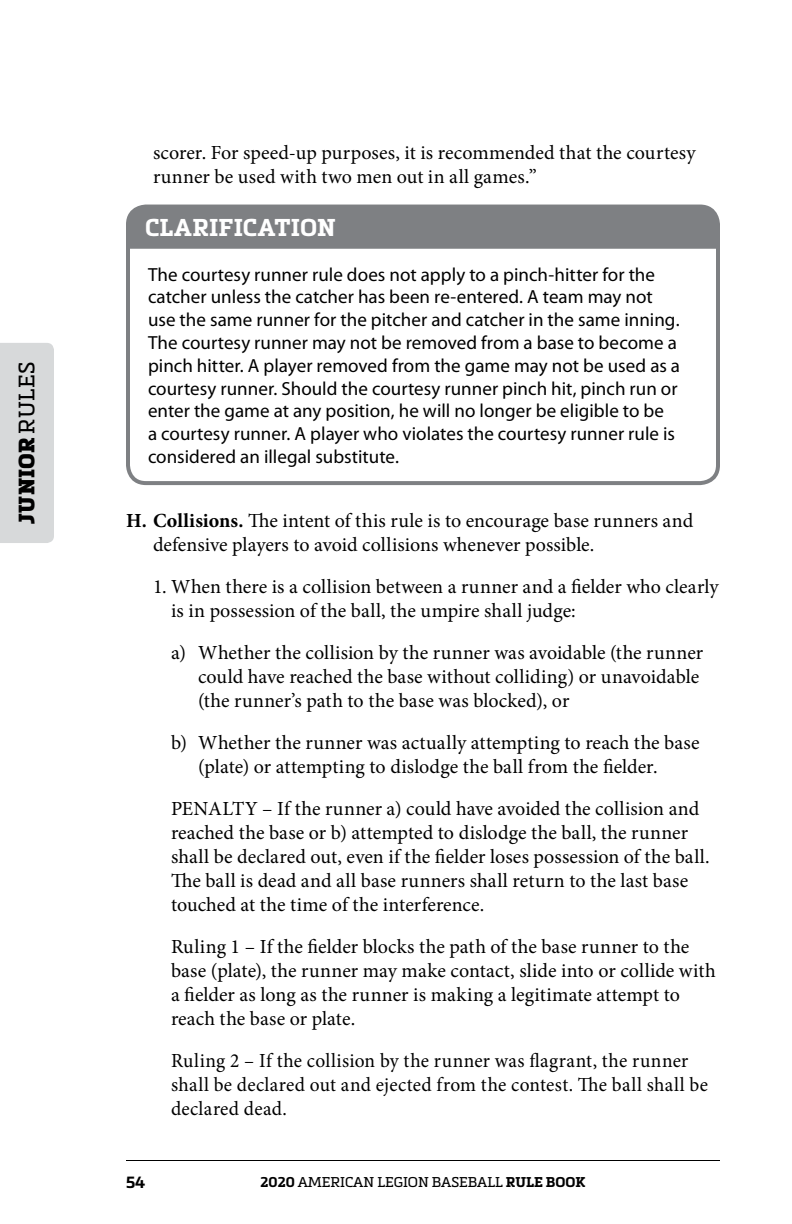
<style>
.page{position:relative;width:792px;height:1224px;background:#fff}
.page>*{position:absolute;margin:0;border:0;box-sizing:border-box;transform-origin:0 0}
.t1{font:700 24px "Metronic Slab Pro";letter-spacing:.01em;color:#fff}
.t2{font:900 22px "Metronic Slab Pro";letter-spacing:.015em;color:#000}
.Rule_-_1{font:20px/24px "Minion Pro";letter-spacing:.005em;color:#000}
.Rule_-_a{font:20px/24px "Minion Pro";letter-spacing:.005em;color:#000}
.Rule_-_A{font:20px/24px "Minion Pro";letter-spacing:.005em;color:#000}
.t3{font:19px/22.8px "Myriad Pro";color:#000}
.t4{font:700 16px "Metronic Slab Pro";color:#000}
.t5{font:14px "Metronic Slab Pro";color:#000}
.s1{font-weight:400}
.s2{font-weight:700}
</style>
<div class="page">
<hr style="left:126px;top:1160px;width:594px;height:1px;background:#000">
<div style="left:0;top:343px;width:54px;height:200px;background:#d7d9da"></div>
<svg style="left:126px;top:251px;width:594px;height:235px"></svg>
<svg style="left:126px;top:204px;width:594px;height:47px;background:#86888b"></svg>
<p class="t2" style="left:14px;top:524px;width:163px;rotate:-90deg">JUNIOR <span class="s1">RULES</span></p>
<p class="Rule_-_A" style="left:153px;top:140px;width:544px">scorer. For speed-up purposes, it is recommended that the courtesy runner be used with two men out in all games.”</p>
<p class="t1" style="left:145px;top:212px;width:192px">CLARIFICATION</p>
<p class="t3" style="left:148px;top:263px;width:534px">The courtesy runner rule does not apply to a pinch-hitter for the catcher unless the catcher has been re-entered. A team may not use the same runner for the pitcher and catcher in the same inning.<br>The courtesy runner may not be removed from a base to become a pinch hitter. A player removed from the game may not be used as a courtesy runner. Should the courtesy runner pinch hit, pinch run or enter the game at any position, he will no longer be eligible to be<br>a courtesy runner. A player who violates the courtesy runner rule is considered an illegal substitute.</p>
<p class="Rule_-_A" style="left:153px;top:509px;width:542px;text-indent:-27px"><span class="s2">H. Collisions.</span> The intent of this rule is to encourage base runners and defensive players to avoid collisions whenever possible.</p>
<p class="Rule_-_1" style="left:171px;top:575px;width:549px;text-indent:-18px">1. When there is a collision between a runner and a fielder who clearly is in possession of the ball, the umpire shall judge:</p>
<p class="Rule_-_a" style="left:198px;top:641px;width:507px;text-indent:-27px">a) Whether the collision by the runner was avoidable (the runner could have reached the base without colliding) or unavoidable (the runner’s path to the base was blocked), or</p>
<p class="Rule_-_a" style="left:198px;top:731px;width:503px;text-indent:-27px">b) Whether the runner was actually attempting to reach the base (plate) or attempting to dislodge the ball from the fielder.</p>
<p class="Rule_-_1" style="left:171px;top:797px;width:538px">PENALTY – If the runner a) could have avoided the collision and reached the base or b) attempted to dislodge the ball, the runner shall be declared out, even if the fielder loses possession of the ball.<br>The ball is dead and all base runners shall return to the last base touched at the time of the interference.</p>
<p class="Rule_-_1" style="left:171px;top:935px;width:546px">Ruling 1 – If the fielder blocks the path of the base runner to the base (plate), the runner may make contact, slide into or collide with a fielder as long as the runner is making a legitimate attempt to reach the base or plate.</p>
<p class="Rule_-_1" style="left:171px;top:1049px;width:538px">Ruling 2 – If the collision by the runner was flagrant, the runner shall be declared out and ejected from the contest. The ball shall be declared dead.</p>
<p class="t4" style="left:126px;top:1172px;width:21px">54</p>
<p class="t5" style="left:261px;top:1171px;width:326px"><span class="s2">2020</span> AMERICAN LEGION BASEBALL <span class="s2">RULE BOOK</span></p>
</div>
